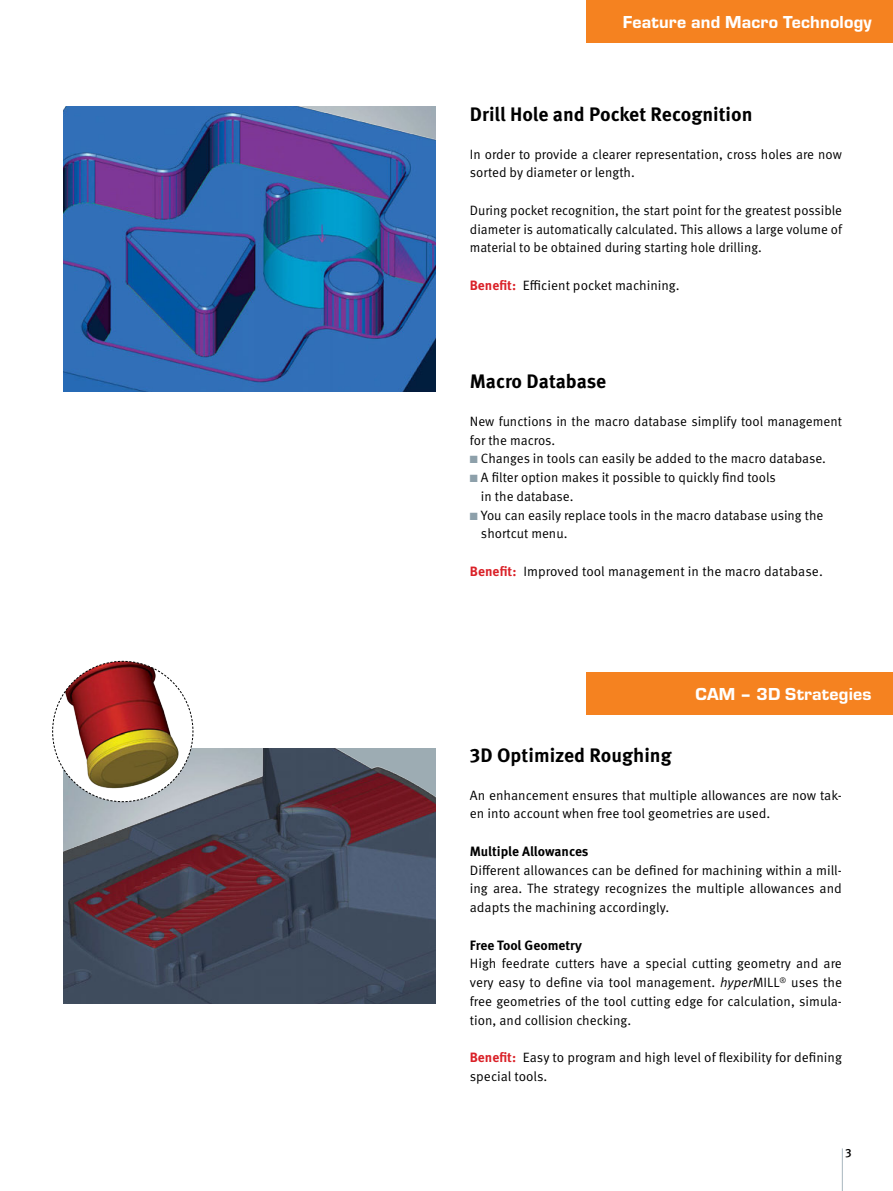
<style>
.page{position:relative;width:893px;height:1191px;background:#fff}
.page>*{position:absolute;margin:0;border:0;box-sizing:border-box;transform-origin:0 0}
.head_neu{font:700 19.5px "Meta Pro";color:#000}
.Head{font:800 18px "Eurostile T";letter-spacing:.01em;color:#fff}
.Body_Text{font:13.5px/18.8px "Meta Pro";color:#000}
.Body_Text-2{font:700 13.5px "Meta Pro";color:#000}
.t1{font:500 12px "Meta Pro";color:#000}
.s1{font-weight:700;color:#da2128}
.s2{color:#8da0aa}
.s3{font-style:italic}
</style>
<div class="page">
<hr style="left:842px;top:1148px;width:1px;height:43px;background:#a8b6bf">
<img style="left:64px;top:748px;width:372px;height:255px">
<div style="left:587px;top:0;width:306px;height:43px;background:#f58220"></div>
<div style="left:587px;top:672px;width:306px;height:42px;background:#f58220"></div>
<img style="left:64px;top:106px;width:372px;height:285px">
<svg style="left:52px;top:660px;width:142px;height:142px"></svg>
<p class="Head" style="left:623px;top:12px;width:250px">Feature and Macro Technology</p>
<p class="head_neu" style="left:470px;top:102px;width:284px">Drill Hole and Pocket Recognition</p>
<p class="Body_Text" style="left:470px;top:145px;width:374px">In order to provide a clearer representation, cross holes are now sorted by diameter or length.</p>
<p class="Body_Text" style="left:470px;top:201px;width:374px;text-align:justify">During pocket recognition, the start point for the greatest possible diameter is automatically calculated. This allows a large volume of material to be obtained during starting hole drilling.</p>
<p class="Body_Text" style="left:470px;top:276px;width:211px"><span class="s1">Benefit:</span> Efficient pocket machining.</p>
<p class="head_neu" style="left:470px;top:369px;width:138px">Macro Database</p>
<p class="Body_Text" style="left:470px;top:412px;width:374px">New functions in the macro database simplify tool management for the macros.</p>
<p class="Body_Text" style="left:470px;top:449px;width:358px"><span class="s2">■</span> Changes in tools can easily be added to the macro database.</p>
<p class="Body_Text" style="left:481px;top:468px;width:296px;text-indent:-11px"><span class="s2">■</span> A filter option makes it possible to quickly find tools in the database.</p>
<p class="Body_Text" style="left:481px;top:506px;width:344px;text-indent:-11px"><span class="s2">■</span> You can easily replace tools in the macro database using the shortcut menu.</p>
<p class="Body_Text" style="left:470px;top:562px;width:354px"><span class="s1">Benefit:</span> Improved tool management in the macro database.</p>
<p class="Head" style="left:696px;top:684px;width:178px">CAM – 3D Strategies</p>
<p class="head_neu" style="left:470px;top:743px;width:203px">3D Optimized Roughing</p>
<p class="Body_Text" style="left:470px;top:785px;width:374px">An enhancement ensures that multiple allowances are now tak&shy;en into account when free tool geometries are used.</p>
<p class="Body_Text-2" style="left:470px;top:842px;width:120px">Multiple Allowances</p>
<p class="Body_Text" style="left:470px;top:860px;width:374px;text-align:justify">Different allowances can be defined for machining within a mill&shy;ing area. The strategy recognizes the multiple allowances and adapts the machining accordingly.</p>
<p class="Body_Text-2" style="left:470px;top:936px;width:114px">Free Tool Geometry</p>
<p class="Body_Text" style="left:470px;top:954px;width:374px;text-align:justify">High feedrate cutters have a special cutting geometry and are very easy to define via tool management. <span class="s3">hyper</span>MILL<sup>®</sup> uses the free geometries of the tool cutting edge for calculation, simula&shy;tion, and collision checking.</p>
<p class="Body_Text" style="left:470px;top:1048px;width:374px"><span class="s1">Benefit:</span> Easy to program and high level of flexibility for defining special tools.</p>
<p class="t1" style="left:845px;top:1145px;width:8px">3</p>
</div>
